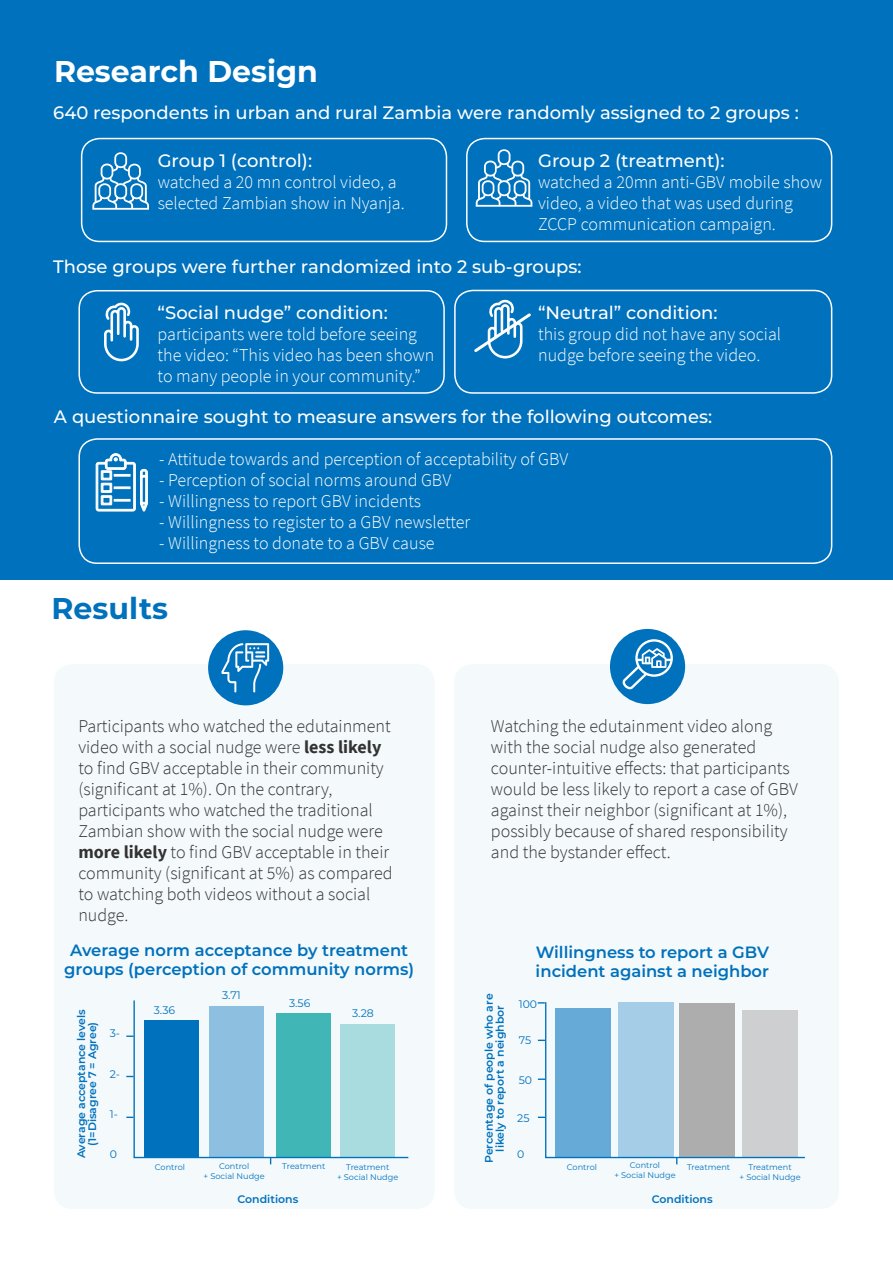
<style>
.page{position:relative;width:893px;height:1263px;background:#fff}
.page>*{position:absolute;margin:0;border:0;box-sizing:border-box;transform-origin:0 0}
.t1{font:700 30px "Montserrat";color:#fff}
.t2{font:700 30px "Montserrat";color:#0071bc}
.t3{font:300 18px/21px "Source Sans Pro";color:#323232}
.t4{font:300 18px/21px "Source Sans Pro";color:#fff}
.t5{font:500 18px "Montserrat";color:#fff}
.t6{font:600 16.35px/19.6px "Montserrat";color:#0071bc;text-align:center}
.t7{font:600 10.95px/10.9px "Montserrat";color:#0071bc;text-align:center}
.t8{font:10.95px "Montserrat";color:#0071bc}
.t9{font:8.25px/9.8px "Montserrat";color:#0071bc;text-align:center}
.s1{font-weight:700}
</style>
<div class="page">
<div style="left:0;top:0;width:893px;height:579px;background:#0071bc"></div>
<div style="left:54px;top:664px;width:381px;height:545px;background:#f4f9fc;border-radius:18px"></div>
<div style="left:454px;top:664px;width:385px;height:545px;background:#f4f9fc;border-radius:18px"></div>
<svg style="left:126px;top:1000px;width:283px;height:164px"></svg>
<div style="left:208px;top:630px;width:75px;height:75px;background:#0071bc;border-radius:50%"></div>
<div style="left:610px;top:629px;width:75px;height:75px;background:#0071bc;border-radius:50%"></div>
<svg style="left:221px;top:643px;width:48px;height:49px"></svg>
<svg style="left:538px;top:1002px;width:267px;height:162px"></svg>
<svg style="left:622px;top:639px;width:51px;height:50px"></svg>
<svg style="left:92px;top:152px;width:57px;height:58px"></svg>
<svg style="left:476px;top:149px;width:56px;height:58px"></svg>
<div style="left:81px;top:138px;width:366px;height:104px;border:2px solid #fff;border-radius:18px"></div>
<div style="left:466px;top:138px;width:366px;height:104px;border:2px solid #fff;border-radius:18px"></div>
<div style="left:78px;top:290px;width:367px;height:104px;border:2px solid #fff;border-radius:18px"></div>
<div style="left:454px;top:290px;width:378px;height:104px;border:2px solid #fff;border-radius:18px"></div>
<div style="left:78px;top:438px;width:754px;height:126px;border:2px solid #fff;border-radius:18px"></div>
<svg style="left:104px;top:302px;width:35px;height:59px"></svg>
<svg style="left:474px;top:299px;width:57px;height:59px"></svg>
<svg style="left:95px;top:453px;width:53px;height:59px"></svg>
<h1 class="t1" style="left:54px;top:50px;width:265px">Research Design</h1>
<p class="t5" style="left:53px;top:100px;width:747px">640 respondents in urban and rural Zambia were randomly assigned to 2 groups :</p>
<p class="t5" style="left:538px;top:148px;width:188px">Group 2 (treatment):</p>
<p class="t4" style="left:538px;top:171px;width:286px">watched a 20mn anti-GBV mobile show video, a video that was used during<br>ZCCP communication campaign.</p>
<p class="t5" style="left:53px;top:254px;width:530px">Those groups were further randomized into 2 sub-groups:</p>
<p class="t5" style="left:158px;top:300px;width:232px">“Social nudge” condition:</p>
<p class="t4" style="left:158px;top:323px;width:278px">participants were told before seeing the video: “This video has been shown to many people in your community.”</p>
<p class="t5" style="left:54px;top:404px;width:660px">A questionnaire sought to measure answers for the following outcomes:</p>
<p class="t5" style="left:158px;top:148px;width:156px">Group 1 (control):</p>
<p class="t4" style="left:158px;top:171px;width:248px;line-height:21.6px">watched a 20 mn control video, a selected Zambian show in Nyanja.</p>
<p class="t5" style="left:538px;top:300px;width:181px">“Neutral” condition:</p>
<p class="t4" style="left:538px;top:323px;width:245px">this group did not have any social nudge before seeing the video.</p>
<p class="t4" style="left:159px;top:448px;width:411px">- Attitude towards and perception of acceptability of GBV</p>
<p class="t4" style="left:159px;top:469px;width:294px">- Perception of social norms around GBV</p>
<p class="t4" style="left:159px;top:490px;width:264px">- Willingness to report GBV incidents</p>
<p class="t4" style="left:159px;top:511px;width:313px">- Willingness to register to a GBV newsletter</p>
<p class="t4" style="left:159px;top:533px;width:277px">- Willingness to donate to a GBV cause</p>
<h1 class="t2" style="left:52px;top:587px;width:118px">Results</h1>
<p class="t3" style="left:78px;top:715px;width:316px">Participants who watched the edutainment video with a social nudge were <span class="s1">less likely </span>to find GBV acceptable in their community (significant at 1%). On the contrary, participants who watched the traditional Zambian show with the social nudge were <span class="s1">more likely</span> to find GBV acceptable in their community (significant at 5%) as compared to watching both videos without a social nudge.</p>
<p class="t3" style="left:491px;top:715px;width:309px">Watching the edutainment video along with the social nudge also generated counter-intuitive effects: that participants would be less likely to report a case of GBV against their neighbor (significant at 1%), possibly because of shared responsibility and the bystander effect.</p>
<p class="t6" style="left:64px;top:939px;width:351px">Average norm acceptance by treatment groups (perception of community norms)</p>
<p class="t6" style="left:536px;top:941px;width:235px;text-align:left">Willingness to report a GBV incident against a neighbor</p>
<p class="t7" style="left:483px;top:1163px;width:171px;rotate:-90deg">Percentage of people who are likely to report a neighbor</p>
<p class="t8" style="left:222px;top:988px;width:20px">3.71</p>
<p class="t8" style="left:289px;top:995px;width:23px">3.56</p>
<p class="t8" style="left:519px;top:996px;width:20px">100</p>
<p class="t8" style="left:154px;top:1002px;width:23px">3.36</p>
<p class="t8" style="left:352px;top:1005px;width:23px">3.28</p>
<p class="t7" style="left:75px;top:1158px;width:151px;rotate:-90deg">Average acceptance levels (1=Disagree 7 = Agree)</p>
<p class="t8" style="left:110px;top:1026px;width:12px">3-</p>
<p class="t8" style="left:519px;top:1032px;width:14px">75</p>
<p class="t8" style="left:110px;top:1066px;width:12px">2-</p>
<p class="t8" style="left:110px;top:1106px;width:10px">1-</p>
<p class="t8" style="left:519px;top:1072px;width:15px">50</p>
<p class="t8" style="left:517px;top:1111px;width:14px">25</p>
<p class="t8" style="left:110px;top:1146px;width:9px">0</p>
<p class="t8" style="left:517px;top:1146px;width:9px">0</p>
<p class="t9" style="left:567px;top:1162px;width:32px">Control</p>
<p class="t9" style="left:630px;top:1160px;width:32px">Control</p>
<p class="t9" style="left:687px;top:1162px;width:45px">Treatment</p>
<p class="t9" style="left:614px;top:1170px;width:63px">+ Social Nudge</p>
<p class="t9" style="left:739px;top:1162px;width:63px">Treatment<br>+ Social Nudge</p>
<p class="t9" style="left:204px;top:1161px;width:63px">Control<br>+ Social Nudge</p>
<p class="t9" style="left:337px;top:1162px;width:63px">Treatment<br>+ Social Nudge</p>
<p class="t9" style="left:155px;top:1162px;width:32px">Control</p>
<p class="t9" style="left:282px;top:1161px;width:45px">Treatment</p>
<p class="t7" style="left:237px;top:1193px;width:62px">Conditions</p>
<p class="t7" style="left:652px;top:1193px;width:62px">Conditions</p>
</div>
